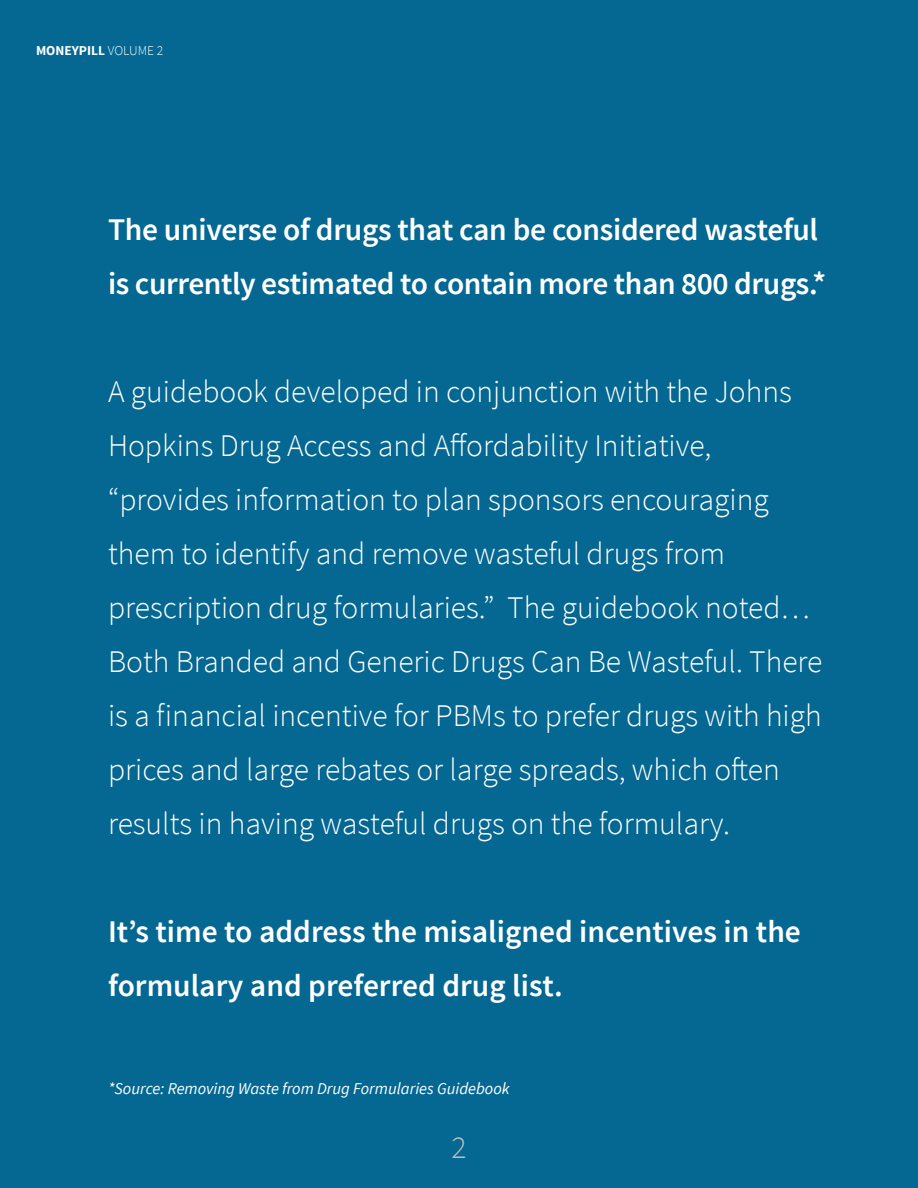
<style>
.page{position:relative;width:918px;height:1188px;background:#046892}
.page>*{position:absolute;margin:0;border:0;box-sizing:border-box;transform-origin:0 0}
.t1{font:300 31.5px/54px "Source Sans Pro";color:#fff}
.t2{font:600 31.5px/54px "Source Sans Pro";letter-spacing:-.01em;color:#fff}
.t3{font:300 31.5px "Source Sans Pro";color:#c0bfbe}
.t4{font:italic 16.5px "Source Sans Pro";color:#fff}
.t5{font:700 13.5px "Source Sans Pro";color:#fff}
.s1{font-weight:300}
</style>
<div class="page">
<p class="t5" style="left:36px;top:42px;width:129px">MONEYPILL <span class="s1">VOLUME 2</span></p>
<p class="t2" style="left:108px;top:203px;width:720px">The universe of drugs that can be considered wasteful is currently estimated to contain more than 800 drugs.*</p>
<p class="t1" style="left:108px;top:364px;width:716px">A guidebook developed in conjunction with the Johns Hopkins Drug Access and Affordability Initiative, “provides information to plan sponsors encouraging them to identify and remove wasteful drugs from prescription drug formularies.” The guidebook noted… Both Branded and Generic Drugs Can Be Wasteful. There is a financial incentive for PBMs to prefer drugs with high prices and large rebates or large spreads, which often results in having wasteful drugs on the formulary.</p>
<p class="t2" style="left:108px;top:905px;width:694px">It’s time to address the misaligned incentives in the formulary and preferred drug list.</p>
<p class="t4" style="left:108px;top:1078px;width:403px">*Source: Removing Waste from Drug Formularies Guidebook</p>
<p class="t3" style="left:451px;top:1128px;width:17px">2</p>
</div>
